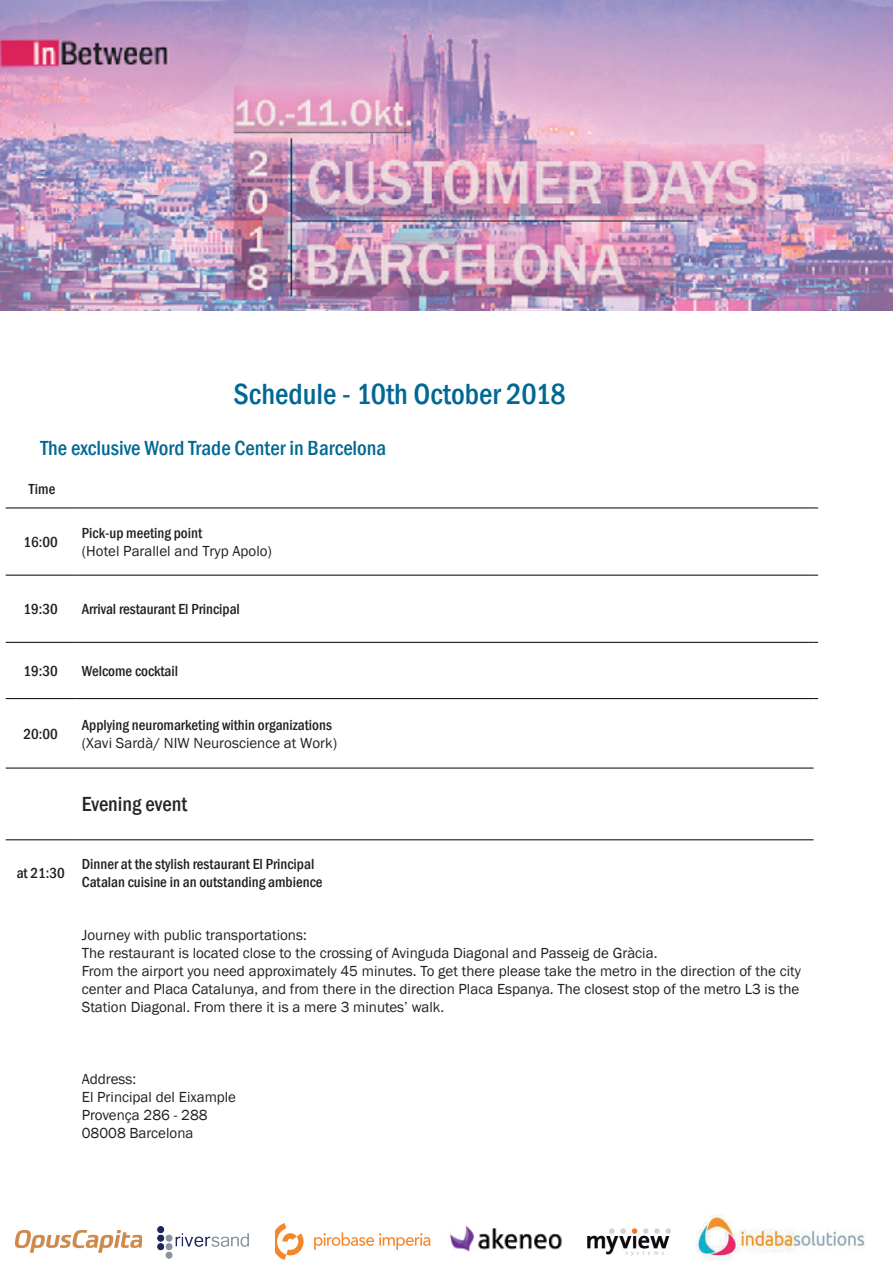
<style>
.page{position:relative;width:893px;height:1263px;background:#fff}
.page>*{position:absolute;margin:0;border:0;box-sizing:border-box;transform-origin:0 0}
.t1{font:500 condensed 30px "Franklin Gothic";color:#006893}
.t2{font:500 condensed 21px "Franklin Gothic";color:#006893}
.t3{font:500 condensed 21px "Franklin Gothic";color:#242527}
.t4{font:15px/18px "Franklin Gothic";color:#231f20}
.t5{font:500 condensed 15px/18px "Franklin Gothic";color:#231f20}
</style>
<div class="page">
<hr style="left:6px;top:508px;width:70px;height:1px;background:#000">
<hr style="left:76px;top:508px;width:738px;height:1px;background:#000">
<hr style="left:6px;top:575px;width:70px;height:1px;background:#000">
<hr style="left:76px;top:575px;width:738px;height:1px;background:#000">
<hr style="left:6px;top:642px;width:70px;height:1px;background:#000">
<hr style="left:76px;top:642px;width:738px;height:1px;background:#000">
<hr style="left:6px;top:698px;width:70px;height:1px;background:#000">
<hr style="left:76px;top:698px;width:738px;height:1px;background:#000">
<hr style="left:6px;top:768px;width:70px;height:1px;background:#000">
<hr style="left:76px;top:768px;width:738px;height:1px;background:#000">
<hr style="left:6px;top:839px;width:70px;height:1px;background:#000">
<hr style="left:76px;top:839px;width:738px;height:1px;background:#000">
<img style="left:0;top:0;width:893px;height:311px">
<img style="left:16px;top:1230px;width:126px;height:23px">
<img style="left:157px;top:1226px;width:91px;height:33px">
<img style="left:588px;top:1228px;width:82px;height:27px">
<svg style="left:275px;top:1223px;width:29px;height:37px"></svg>
<svg style="left:314px;top:1232px;width:116px;height:18px"></svg>
<img style="left:696px;top:1214px;width:169px;height:46px">
<img style="left:449px;top:1226px;width:113px;height:25px">
<h1 class="t1" style="left:233px;top:374px;width:334px">Schedule - 10th October 2018</h1>
<h2 class="t2" style="left:40px;top:434px;width:347px">The exclusive Word Trade Center in Barcelona</h2>
<p class="t5" style="left:29px;top:480px;width:28px">Time</p>
<p class="t5" style="left:24px;top:533px;width:36px">16:00</p>
<p class="t5" style="left:82px;top:524px;width:122px">Pick-up meeting point</p>
<p class="t4" style="left:82px;top:542px;width:192px">(Hotel Parallel and Tryp Apolo)</p>
<p class="t5" style="left:24px;top:600px;width:36px">19:30</p>
<p class="t5" style="left:82px;top:600px;width:160px">Arrival restaurant El Principal</p>
<p class="t5" style="left:24px;top:662px;width:36px">19:30</p>
<p class="t5" style="left:82px;top:662px;width:98px">Welcome cocktail</p>
<p class="t5" style="left:24px;top:724px;width:36px">20:00</p>
<p class="t5" style="left:82px;top:715px;width:252px">Applying neuromarketing within organizations</p>
<p class="t4" style="left:82px;top:734px;width:257px">(Xavi Sardà/ NIW Neuroscience at Work)</p>
<h2 class="t3" style="left:82px;top:790px;width:107px">Evening event</h2>
<p class="t5" style="left:17px;top:864px;width:50px">at 21:30</p>
<p class="t5" style="left:82px;top:855px;width:242px">Dinner at the stylish restaurant El Principal<br>Catalan cuisine in an outstanding ambience</p>
<p class="t4" style="left:82px;top:926px;width:721px">Journey with public transportations:<br>The restaurant is located close to the crossing of Avinguda Diagonal and Passeig de Gràcia.<br>From the airport you need approximately 45 minutes. To get there please take the metro in the direction of the city center and Placa Catalunya, and from there in the direction Placa Espanya. The closest stop of the metro L3 is the Station Diagonal. From there it is a mere 3 minutes’ walk.</p>
<p class="t4" style="left:82px;top:1070px;width:156px">Address:<br>El Principal del Eixample<br>Provença 286 - 288<br>08008 Barcelona</p>
</div>
